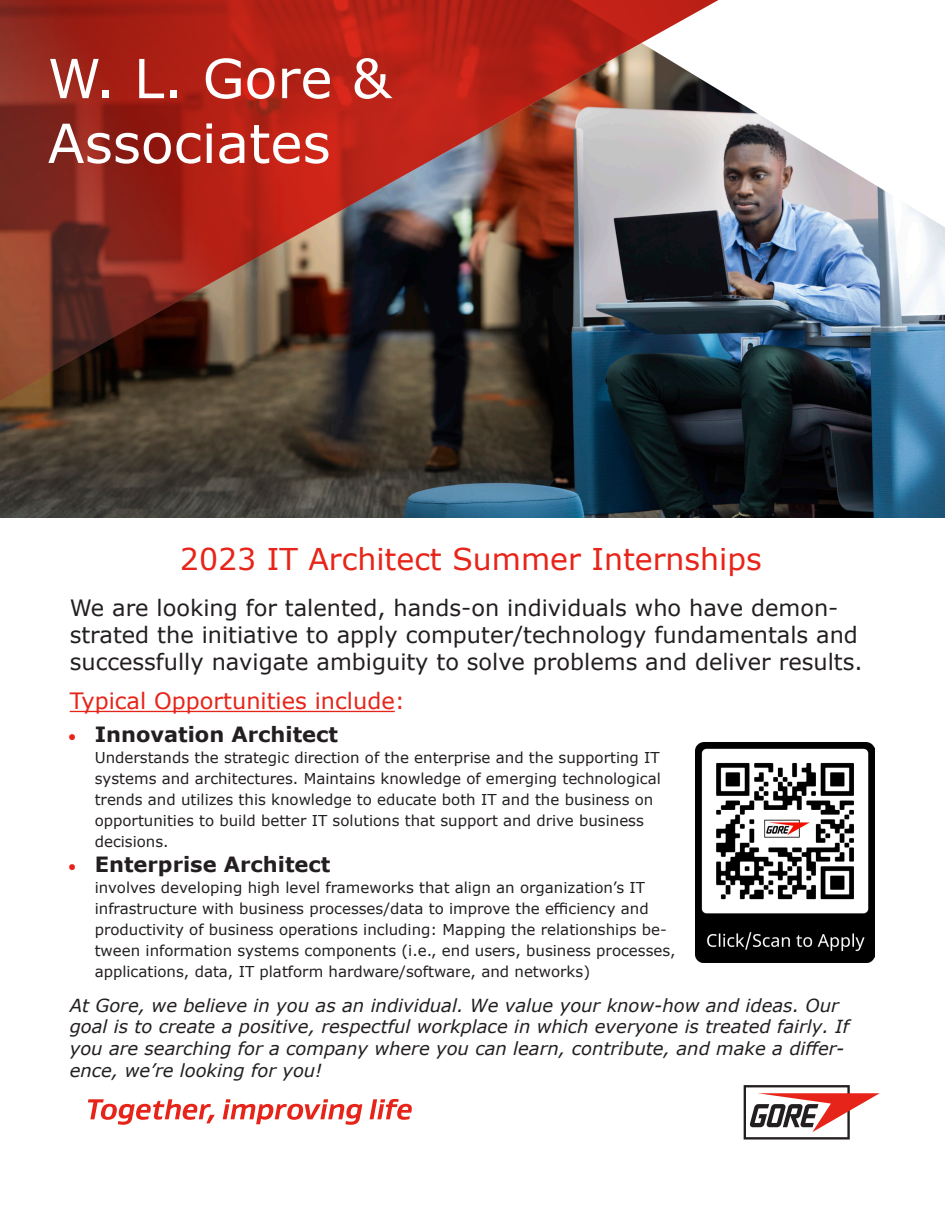
<style>
.page{position:relative;width:945px;height:1215px;background:#fff}
.page>*{position:absolute;margin:0;border:0;box-sizing:border-box;transform-origin:0 0}
.t1{font:54px/64.8px "Verdana";color:#fff}
.t2{font:30px "Verdana";color:#e72419}
.t3{font:22.5px/27px "Verdana";color:#231f20}
.t4{font:22.5px "Verdana";color:#e72419}
.t5{font:700 21px "Verdana";color:#231f20}
.t6{font:italic 18px/21.6px "Verdana";color:#231f20}
.t7{font:15px/21px "Verdana";color:#231f20}
.s1{font-family:"Minion Pro";font-weight:400;font-size:22.5px;color:#e72419}
</style>
<div class="page">
<img style="left:1px;top:227px;width:944px;height:290px">
<hr style="left:70px;top:711px;width:325px;height:1px;background:#e72419">
<svg style="left:88px;top:1099px;width:324px;height:26px"></svg>
<svg style="left:745px;top:106px;width:199px;height:121px"></svg>
<svg style="left:744px;top:1085px;width:136px;height:55px"></svg>
<img style="left:0;top:0;width:745px;height:401px">
<img style="left:696px;top:743px;width:178px;height:220px">
<p class="t1" style="left:48px;top:46px;width:345px">W. L. Gore &amp;<br>Associates</p>
<p class="t2" style="left:180px;top:539px;width:583px">2023 IT Architect Summer Internships</p>
<p class="t3" style="left:70px;top:595px;width:794px">We are looking for talented, hands-on individuals who have demon&shy;strated the initiative to apply computer/technology fundamentals and successfully navigate ambiguity to solve problems and deliver results.</p>
<p class="t4" style="left:70px;top:686px;width:337px">Typical Opportunities include:</p>
<p class="t5" style="left:68px;top:720px;width:272px"><span class="s1">•</span> Innovation Architect</p>
<p class="t7" style="left:95px;top:747px;width:568px">Understands the strategic direction of the enterprise and the supporting IT systems and architectures. Maintains knowledge of emerging technological trends and utilizes this knowledge to educate both IT and the business on opportunities to build better IT solutions that support and drive business decisions.</p>
<p class="t5" style="left:68px;top:850px;width:264px"><span class="s1">•</span> Enterprise Architect</p>
<p class="t7" style="left:95px;top:877px;width:583px">involves developing high level frameworks that align an organization’s IT infrastructure with business processes/data to improve the efficiency and productivity of business operations including: Mapping the relationships be&shy;tween information systems components (i.e., end users, business processes, applications, data, IT platform hardware/software, and networks)</p>
<p class="t6" style="left:70px;top:994px;width:781px">At Gore, we believe in you as an individual. We value your know-how and ideas. Our goal is to create a positive, respectful workplace in which everyone is treated fairly. If you are searching for a company where you can learn, contribute, and make a differ&shy;ence, we’re looking for you!</p>
</div>
